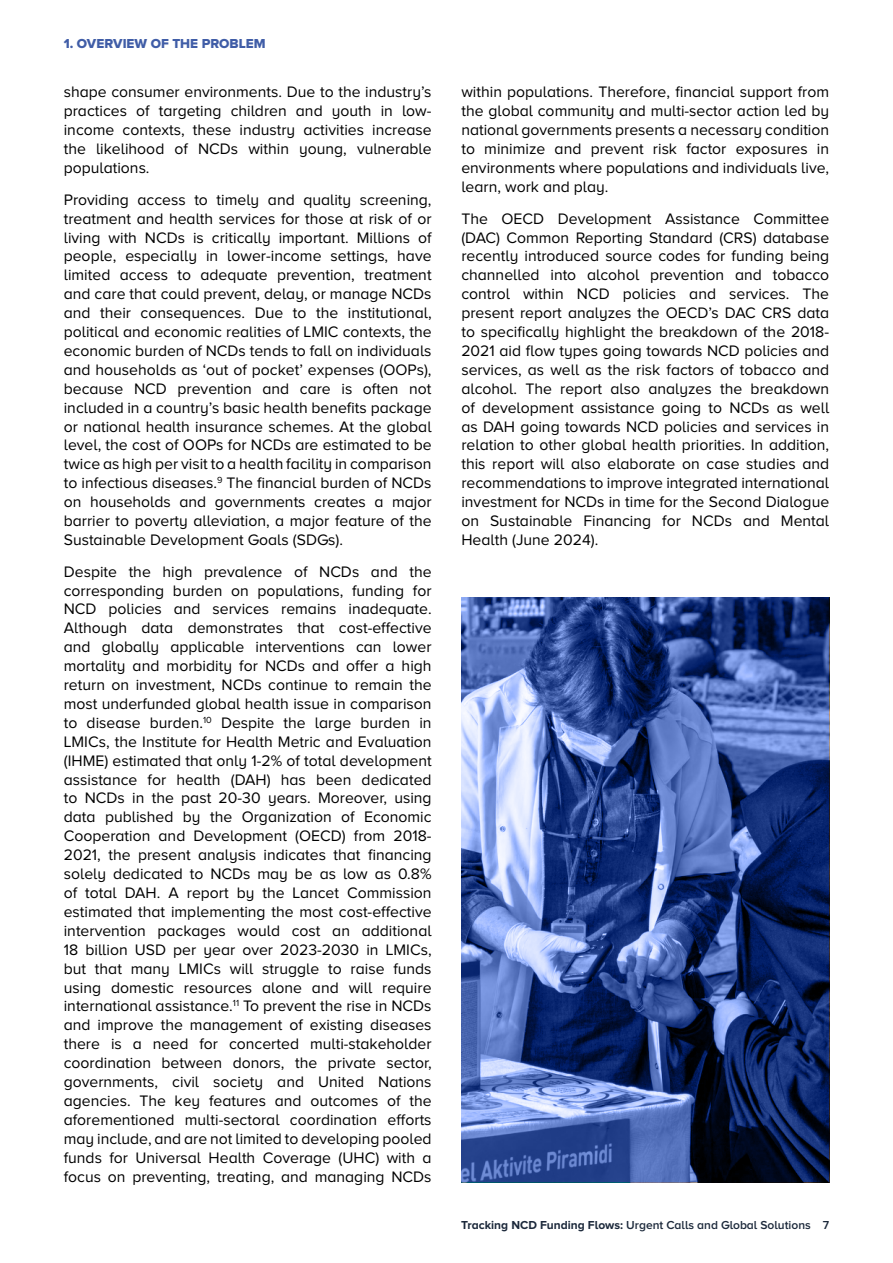
<style>
.page{position:relative;width:893px;height:1263px;background:#fff}
.page>*{position:absolute;margin:0;border:0;box-sizing:border-box;transform-origin:0 0}
.t1{font:15.75px/18.9px "Proxima Nova A";color:#000;text-align:justify}
.t2{font:13.5px "Proxima Nova A Extrabld";color:#405da7}
.t3{font:600 12px "Proxima Nova A";color:#1c293b}
.s1{font-weight:700}
</style>
<div class="page">
<img style="left:461px;top:597px;width:368px;height:585px">
<p class="t2" style="left:64px;top:36px;width:203px">1. OVERVIEW OF THE PROBLEM</p>
<p class="t1" style="left:64px;top:83px;width:369px">shape consumer environments. Due to the industry’s practices of targeting children and youth in low&shy;income contexts, these industry activities increase the likelihood of NCDs within young, vulnerable populations.</p>
<p class="t1" style="left:64px;top:190px;width:369px">Providing access to timely and quality screening, treatment and health services for those at risk of or living with NCDs is critically important. Millions of people, especially in lower-income settings, have limited access to adequate prevention, treatment and care that could prevent, delay, or manage NCDs and their consequences. Due to the institutional, political and economic realities of LMIC contexts, the economic burden of NCDs tends to fall on individuals and households as ‘out of pocket’ expenses (OOPs), because NCD prevention and care is often not included in a country’s basic health benefits package or national health insurance schemes. At the global level, the cost of OOPs for NCDs are estimated to be twice as high per visit to a health facility in comparison to infectious diseases.<sup>9</sup> The financial burden of NCDs on households and governments creates a major barrier to poverty alleviation, a major feature of the Sustainable Development Goals (SDGs).</p>
<p class="t1" style="left:64px;top:562px;width:369px">Despite the high prevalence of NCDs and the corresponding burden on populations, funding for NCD policies and services remains inadequate.<br>Although data demonstrates that cost-effective and globally applicable interventions can lower mortality and morbidity for NCDs and offer a high return on investment, NCDs continue to remain the most underfunded global health issue in comparison to disease burden.<sup>10</sup> Despite the large burden in LMICs, the Institute for Health Metric and Evaluation (IHME) estimated that only 1-2% of total development assistance for health (DAH) has been dedicated to NCDs in the past 20-30 years. Moreover, using data published by the Organization of Economic Cooperation and Development (OECD) from 2018- 2021, the present analysis indicates that financing solely dedicated to NCDs may be as low as 0.8% of total DAH. A report by the Lancet Commission estimated that implementing the most cost-effective intervention packages would cost an additional 18 billion USD per year over 2023-2030 in LMICs, but that many LMICs will struggle to raise funds using domestic resources alone and will require international assistance.<sup>11</sup> To prevent the rise in NCDs and improve the management of existing diseases there is a need for concerted multi-stakeholder coordination between donors, the private sector, governments, civil society and United Nations agencies. The key features and outcomes of the aforementioned multi-sectoral coordination efforts may include, and are not limited to developing pooled funds for Universal Health Coverage (UHC) with a focus on preventing, treating, and managing NCDs</p>
<p class="t1" style="left:461px;top:83px;width:369px">within populations. Therefore, financial support from the global community and multi-sector action led by national governments presents a necessary condition to minimize and prevent risk factor exposures in environments where populations and individuals live, learn, work and play.</p>
<p class="t1" style="left:461px;top:209px;width:369px">The OECD Development Assistance Committee (DAC) Common Reporting Standard (CRS) database recently introduced source codes for funding being channelled into alcohol prevention and tobacco control within NCD policies and services. The present report analyzes the OECD’s DAC CRS data to specifically highlight the breakdown of the 2018- 2021 aid flow types going towards NCD policies and services, as well as the risk factors of tobacco and alcohol. The report also analyzes the breakdown of development assistance going to NCDs as well as DAH going towards NCD policies and services in relation to other global health priorities. In addition, this report will also elaborate on case studies and recommendations to improve integrated international investment for NCDs in time for the Second Dialogue on Sustainable Financing for NCDs and Mental Health (June 2024).</p>
<p class="t3" style="left:461px;top:1218px;width:369px"><span class="s1">Tracking NCD Funding Flows:</span> Urgent Calls and Global Solutions 7</p>
</div>
